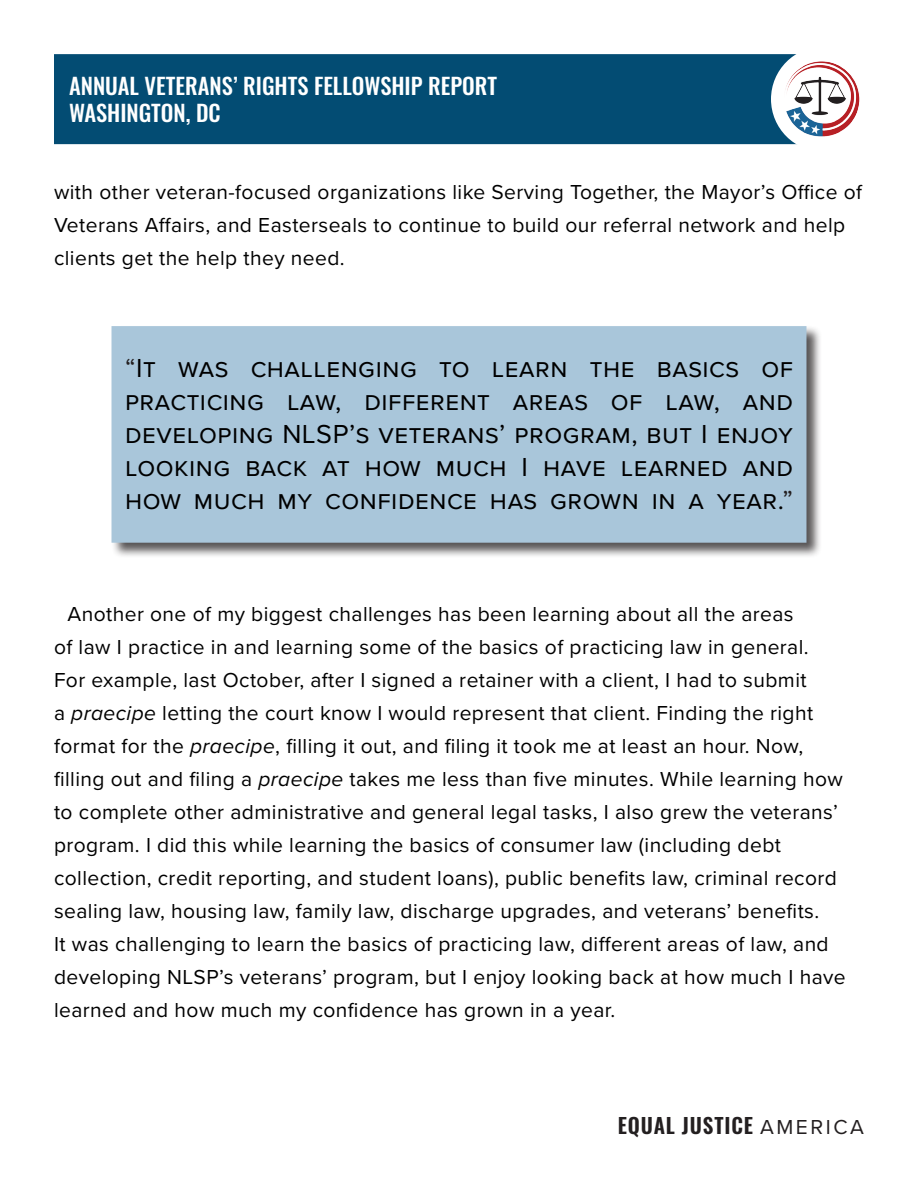
<style>
.page{position:relative;width:918px;height:1188px;background:#fff}
.page>*{position:absolute;margin:0;border:0;box-sizing:border-box;transform-origin:0 0}
.t1{font:27px/33px "Proxima Nova";letter-spacing:.02em;color:#000;text-align:justify}
.t2{font:500 22.5px "Oswald";color:#fff}
.t3{font:21px/33px "Proxima Nova";letter-spacing:.02em;color:#000}
.t4{font:600 21px "Oswald";letter-spacing:.04em;color:#231f20}
.s1{color:#231f20}
.s2{font-style:italic}
.s3{font-family:"Proxima Nova";font-weight:400}
</style>
<div class="page">
<div style="left:111px;top:325px;width:711px;height:233px;background:#231f20;opacity:.75"></div>
<div style="left:114px;top:328px;width:690px;height:212px;background:#a9c6da"></div>
<div style="left:112px;top:326px;width:694px;height:217px;border:4px solid #a9c6da"></div>
<div style="left:54px;top:54px;width:756px;height:90px;background:#034c73;border:2px solid #034c73"></div>
<div style="left:771px;top:47px;width:105px;height:105px;background:#fff;border-radius:50%"></div>
<img style="left:785px;top:62px;width:73px;height:75px">
<div style="left:781px;top:60px;width:79px;height:79px;border:1px solid #fff;border-radius:50%"></div>
<p class="t2" style="left:69px;top:74px;width:430px">ANNUAL VETERANS’ RIGHTS FELLOWSHIP REPORT</p>
<p class="t2" style="left:69px;top:101px;width:153px">WASHINGTON, DC</p>
<p class="t3" style="left:54px;top:174px;width:810px">with other veteran-focused organizations like Serving Together, the Mayor’s Office of<br>Veterans Affairs, and Easterseals to continue to build our referral network and help clients get the help they need.</p>
<p class="t1" style="left:125px;top:351px;width:670px"><span class="s1">“</span>It was challenging to learn the basics of practicing law, different areas of law, and developing NLSP’s veterans’ program, but I enjoy looking back at how much I have learned and how much my confidence has grown in a year.<span class="s1">”</span></p>
<p class="t3" style="left:54px;top:596px;width:793px;text-indent:14px">Another one of my biggest challenges has been learning about all the areas<br>of law I practice in and learning some of the basics of practicing law in general.<br>For example, last October, after I signed a retainer with a client, I had to submit<br>a <span class="s2">praecipe</span> letting the court know I would represent that client. Finding the right format for the <span class="s2">praecipe</span>, filling it out, and filing it took me at least an hour. Now, filling out and filing a <span class="s2">praecipe</span> takes me less than five minutes. While learning how to complete other administrative and general legal tasks, I also grew the veterans’ program. I did this while learning the basics of consumer law (including debt collection, credit reporting, and student loans), public benefits law, criminal record sealing law, housing law, family law, discharge upgrades, and veterans’ benefits.<br>It was challenging to learn the basics of practicing law, different areas of law, and developing NLSP’s veterans’ program, but I enjoy looking back at how much I have learned and how much my confidence has grown in a year.</p>
<p class="t4" style="left:618px;top:1114px;width:248px">EQUAL JUSTICE <span class="s3">AMERICA</span></p>
</div>
